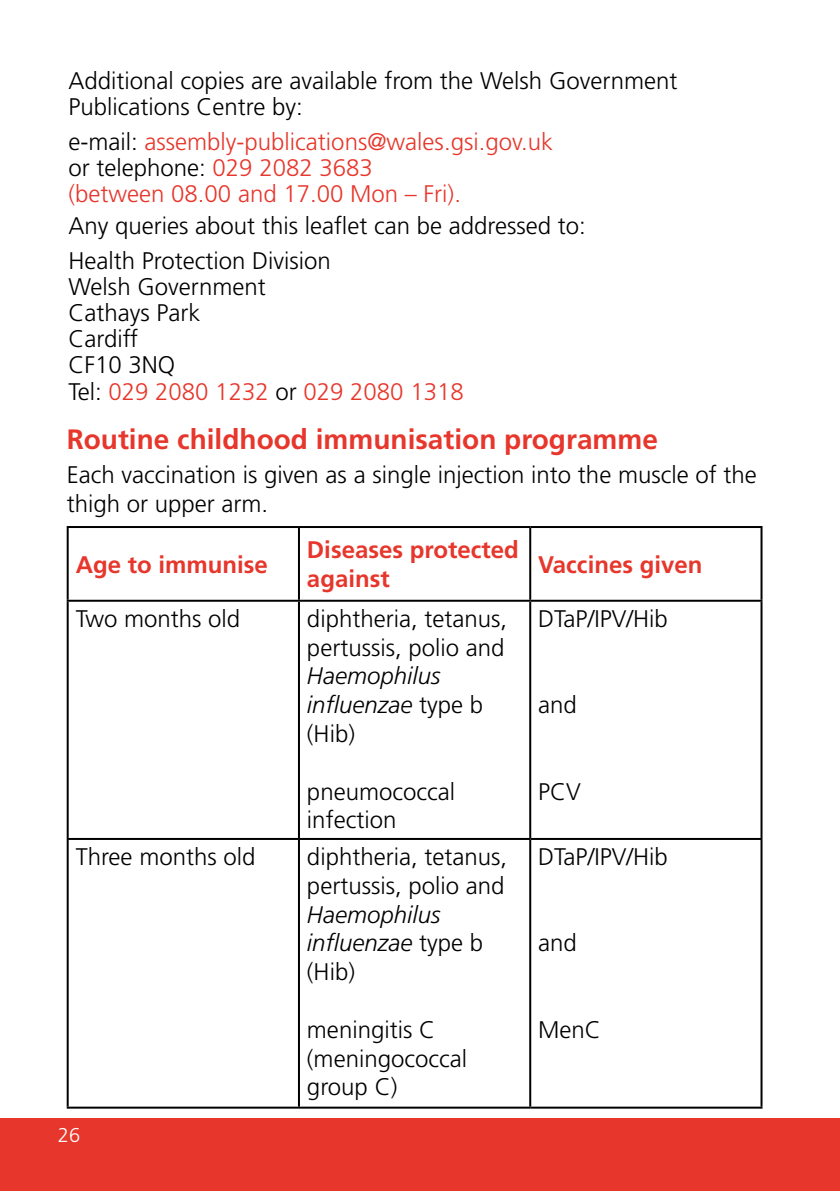
<style>
.page{position:relative;width:840px;height:1191px;background:#fff}
.page>*{position:absolute;margin:0;border:0;box-sizing:border-box;transform-origin:0 0}
.t1{font:700 28px "Frutiger LT Std";color:#e7362b}
.t2{font:300 24px/28.8px "Frutiger LT Std";color:#000}
.t3{font:300 24px/26.2px "Frutiger LT Std";color:#e7362b}
.t4{font:italic 300 24px/28.8px "Frutiger LT Std";color:#000}
.t5{font:700 24px/28.8px "Frutiger LT Std";color:#e7362b}
.t6{font:300 20px "Frutiger LT Std";color:#fff}
.s1{color:#000}
.s2{color:#e7362b}
.s3{font-style:normal}
</style>
<div class="page">
<div style="left:0;top:1119px;width:839px;height:72px;background:#e7362b"></div>
<hr style="left:67px;top:526px;width:232px;height:2px;background:#000">
<hr style="left:67px;top:528px;width:2px;height:72px;background:#000">
<hr style="left:299px;top:526px;width:231px;height:2px;background:#000">
<hr style="left:298px;top:528px;width:2px;height:72px;background:#000">
<hr style="left:530px;top:526px;width:232px;height:2px;background:#000">
<hr style="left:529px;top:528px;width:2px;height:72px;background:#000">
<hr style="left:760px;top:528px;width:2px;height:72px;background:#000">
<hr style="left:67px;top:600px;width:232px;height:2px;background:#000">
<hr style="left:67px;top:602px;width:2px;height:236px;background:#000">
<hr style="left:299px;top:600px;width:231px;height:2px;background:#000">
<hr style="left:298px;top:602px;width:2px;height:236px;background:#000">
<hr style="left:530px;top:600px;width:232px;height:2px;background:#000">
<hr style="left:529px;top:602px;width:2px;height:236px;background:#000">
<hr style="left:760px;top:602px;width:2px;height:236px;background:#000">
<hr style="left:67px;top:838px;width:232px;height:2px;background:#000">
<hr style="left:67px;top:840px;width:2px;height:266px;background:#000">
<hr style="left:299px;top:838px;width:231px;height:2px;background:#000">
<hr style="left:298px;top:840px;width:2px;height:266px;background:#000">
<hr style="left:530px;top:838px;width:232px;height:2px;background:#000">
<hr style="left:529px;top:840px;width:2px;height:266px;background:#000">
<hr style="left:760px;top:840px;width:2px;height:266px;background:#000">
<hr style="left:67px;top:1106px;width:232px;height:2px;background:#000">
<hr style="left:299px;top:1106px;width:231px;height:2px;background:#000">
<hr style="left:530px;top:1106px;width:232px;height:2px;background:#000">
<p class="t2" style="left:68px;top:68px;width:610px;line-height:26.2px">Additional copies are available from the Welsh Government<br>Publications Centre by:</p>
<p class="t3" style="left:68px;top:128px;width:486px"><span class="s1">e-mail:</span> assembly-publications@wales.gsi.gov.uk <span class="s1">or telephone:</span> 029 2082 3683<br>(between 08.00 and 17.00 Mon – Fri).</p>
<p class="t2" style="left:68px;top:208px;width:519px;line-height:34.8px">Any queries about this leaflet can be addressed to:<br>Health Protection Division</p>
<p class="t2" style="left:68px;top:274px;width:396px;line-height:26.2px">Welsh Government<br>Cathays Park<br>Cardiff<br>CF10 3NQ<br>Tel: <span class="s2">029 2080 1232</span> or <span class="s2">029 2080 1318</span></p>
<p class="t1" style="left:67px;top:423px;width:592px">Routine childhood immunisation programme</p>
<p class="t2" style="left:67px;top:461px;width:691px">Each vaccination is given as a single injection into the muscle of the thigh or upper arm.</p>
<p class="t5" style="left:76px;top:550px;width:194px">Age to immunise</p>
<p class="t5" style="left:307px;top:536px;width:213px">Diseases protected against</p>
<p class="t5" style="left:538px;top:550px;width:166px">Vaccines given</p>
<p class="t2" style="left:76px;top:604px;width:166px">Two months old</p>
<p class="t2" style="left:307px;top:604px;width:202px">diphtheria, tetanus, pertussis, polio and</p>
<p class="t4" style="left:307px;top:662px;width:178px">Haemophilus influenzae <span class="s3">type b (Hib)</span></p>
<p class="t2" style="left:307px;top:777px;width:150px">pneumococcal infection</p>
<p class="t2" style="left:76px;top:842px;width:181px">Three months old</p>
<p class="t2" style="left:307px;top:842px;width:202px">diphtheria, tetanus, pertussis, polio and</p>
<p class="t4" style="left:307px;top:900px;width:178px">Haemophilus influenzae <span class="s3">type b (Hib)</span></p>
<p class="t2" style="left:307px;top:1015px;width:162px">meningitis C (meningococcal group C)</p>
<p class="t6" style="left:58px;top:1123px;width:24px">26</p>
<p class="t2" style="left:538px;top:604px;width:131px">DTaP/IPV/Hib</p>
<p class="t2" style="left:538px;top:691px;width:40px">and</p>
<p class="t2" style="left:538px;top:777px;width:44px">PCV</p>
<p class="t2" style="left:538px;top:842px;width:131px">DTaP/IPV/Hib</p>
<p class="t2" style="left:538px;top:929px;width:40px">and</p>
<p class="t2" style="left:538px;top:1015px;width:64px">MenC</p>
</div>
